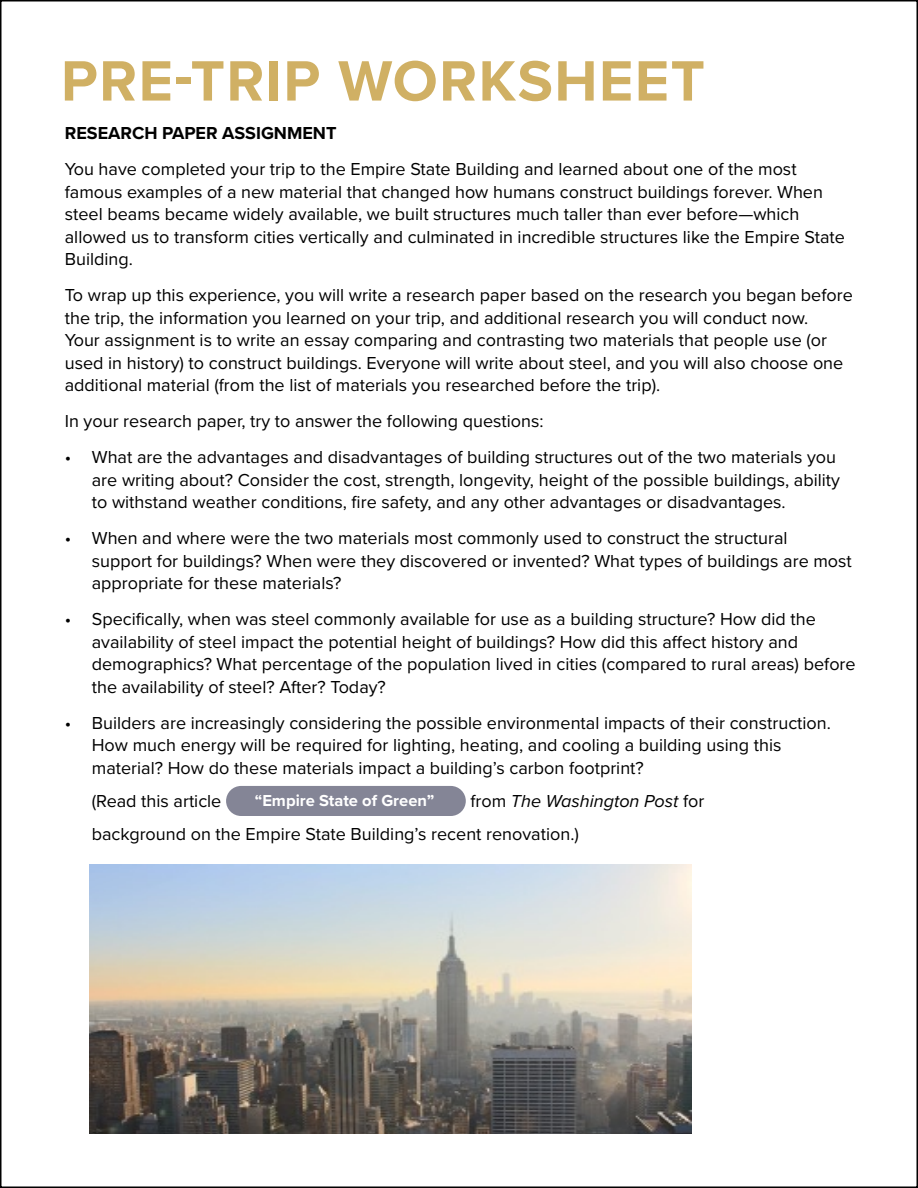
<style>
.page{position:relative;width:918px;height:1188px;background:#fff}
.page>*{position:absolute;margin:0;border:0;box-sizing:border-box;transform-origin:0 0}
.t1{font:700 58.95px "Proxima Nova";letter-spacing:.025em;color:#d0b064}
.t2{font:18px/22.5px "Proxima Nova";color:#000}
.t3{font:700 18px "Proxima Nova";color:#000}
.t4{font:700 16.5px "Proxima Nova";color:#fff}
.s1{font-style:italic}
</style>
<div class="page">
<div style="left:226px;top:786px;width:240px;height:30px;background:#848596;border-radius:15px"></div>
<img style="left:90px;top:864px;width:601px;height:270px">
<h1 class="t1" style="left:61px;top:37px;width:645px">PRE-TRIP WORKSHEET</h1>
<p class="t3" style="left:65px;top:120px;width:273px">RESEARCH PAPER ASSIGNMENT</p>
<p class="t2" style="left:65px;top:157px;width:782px">You have completed your trip to the Empire State Building and learned about one of the most famous examples of a new material that changed how humans construct buildings forever. When steel beams became widely available, we built structures much taller than ever before—which allowed us to transform cities vertically and culminated in incredible structures like the Empire State Building.</p>
<p class="t2" style="left:65px;top:283px;width:790px">To wrap up this experience, you will write a research paper based on the research you began before the trip, the information you learned on your trip, and additional research you will conduct now.<br>Your assignment is to write an essay comparing and contrasting two materials that people use (or used in history) to construct buildings. Everyone will write about steel, and you will also choose one additional material (from the list of materials you researched before the trip).</p>
<p class="t2" style="left:65px;top:409px;width:480px">In your research paper, try to answer the following questions:</p>
<p class="t2" style="left:92px;top:445px;width:750px;text-indent:-27px">• What are the advantages and disadvantages of building structures out of the two materials you are writing about? Consider the cost, strength, longevity, height of the possible buildings, ability to withstand weather conditions, fire safety, and any other advantages or disadvantages.</p>
<p class="t2" style="left:92px;top:526px;width:762px;text-indent:-27px">• When and where were the two materials most commonly used to construct the structural support for buildings? When were they discovered or invented? What types of buildings are most appropriate for these materials?</p>
<p class="t2" style="left:92px;top:607px;width:765px;text-indent:-27px">• Specifically, when was steel commonly available for use as a building structure? How did the availability of steel impact the potential height of buildings? How did this affect history and demographics? What percentage of the population lived in cities (compared to rural areas) before the availability of steel? After? Today?</p>
<p class="t2" style="left:92px;top:711px;width:741px;text-indent:-27px">• Builders are increasingly considering the possible environmental impacts of their construction.<br>How much energy will be required for lighting, heating, and cooling a building using this material? How do these materials impact a building’s carbon footprint?</p>
<p class="t2" style="left:92px;top:789px;width:131px">(Read this article</p>
<p class="t4" style="left:255px;top:788px;width:181px">“Empire State of Green”</p>
<p class="t2" style="left:92px;top:784px;width:614px;line-height:33px;text-indent:379px">from <span class="s1">The Washington Post</span> for background on the Empire State Building’s recent renovation.)</p>
</div>
